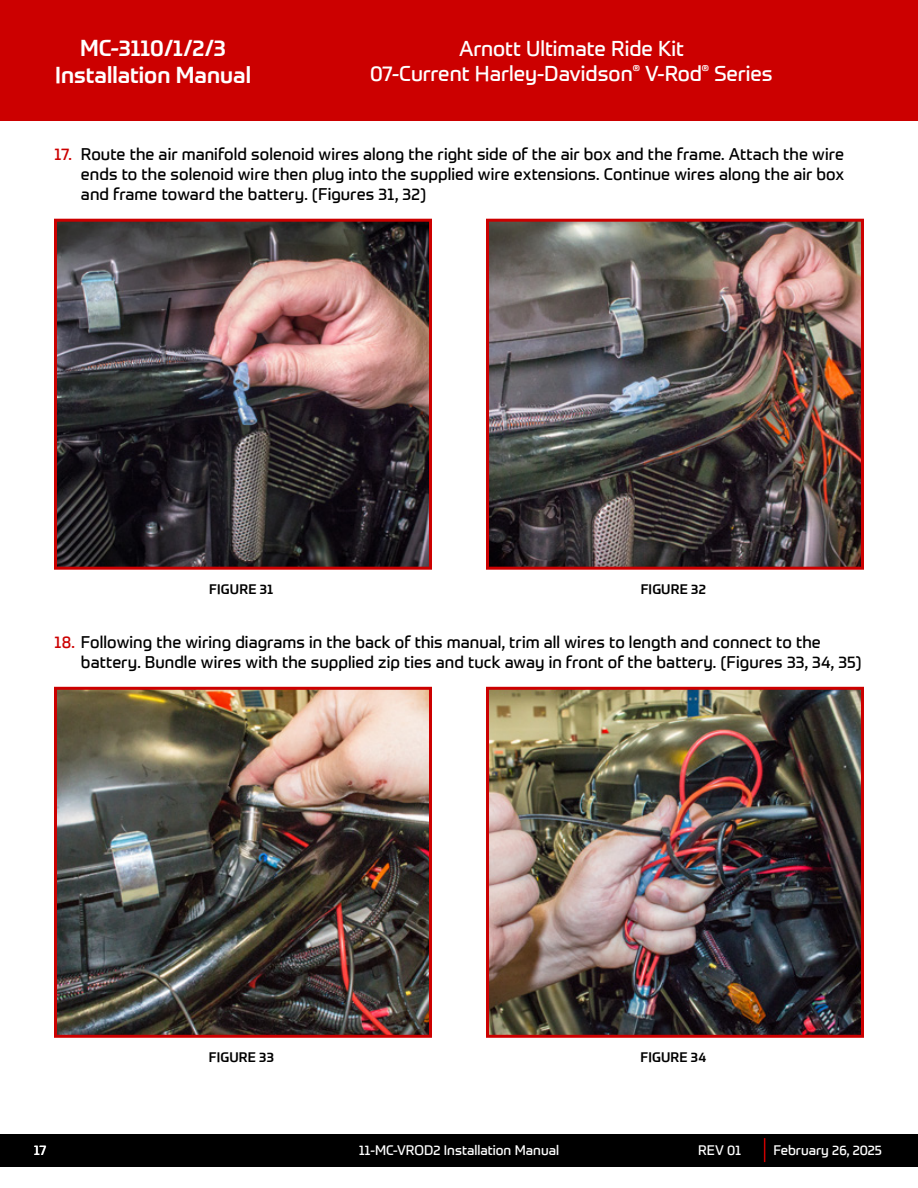
<style>
.page{position:relative;width:918px;height:1188px;background:#fff}
.page>*{position:absolute;margin:0;border:0;box-sizing:border-box;transform-origin:0 0}
.t1{font:500 22.5px/27px "Prometo";color:#fff;text-align:center}
.t2{font:21px/25.2px "Prometo";color:#fff;text-align:center}
.t3{font:16.5px/19.8px "Prometo";letter-spacing:.005em;color:#000;text-align:justify}
.t4{font:13.5px "Prometo";color:#fff}
.t5{font:500 13.5px "Prometo";letter-spacing:.01em;color:#000}
.s1{color:#c00}
</style>
<div class="page">
<div style="left:0;top:1134px;width:918px;height:32px;background:#000"></div>
<svg style="left:764px;top:1138px;width:1px;height:24px"></svg>
<img style="left:58px;top:223px;width:370px;height:343px">
<div style="left:54px;top:219px;width:378px;height:351px;border:3px solid #c00"></div>
<img style="left:490px;top:223px;width:370px;height:343px">
<div style="left:486px;top:219px;width:378px;height:351px;border:3px solid #c00"></div>
<img style="left:58px;top:691px;width:370px;height:343px">
<div style="left:54px;top:687px;width:378px;height:351px;border:3px solid #c00"></div>
<img style="left:490px;top:691px;width:370px;height:343px">
<div style="left:486px;top:687px;width:378px;height:351px;border:3px solid #c00"></div>
<div style="left:0;top:0;width:918px;height:120px;background:#c00"></div>
<h1 class="t1" style="left:55px;top:34px;width:197px">MC-3110/1/2/3<br>Installation Manual</h1>
<p class="t2" style="left:370px;top:35px;width:404px">Arnott Ultimate Ride Kit<br>07-Current Harley-Davidson<sup>®</sup> V-Rod<sup>®</sup> Series</p>
<p class="t3" style="left:81px;top:144px;width:765px;text-indent:-27px"><span class="s1">17.</span> Route the air manifold solenoid wires along the right side of the air box and the frame. Attach the wire ends to the solenoid wire then plug into the supplied wire extensions. Continue wires along the air box and frame toward the battery. (Figures 31, 32)</p>
<p class="t5" style="left:209px;top:580px;width:66px">FIGURE 31</p>
<p class="t5" style="left:641px;top:580px;width:67px">FIGURE 32</p>
<p class="t3" style="left:81px;top:632px;width:782px;text-indent:-27px"><span class="s1">18.</span> Following the wiring diagrams in the back of this manual, trim all wires to length and connect to the battery. Bundle wires with the supplied zip ties and tuck away in front of the battery. (Figures 33, 34, 35)</p>
<p class="t5" style="left:209px;top:1049px;width:67px">FIGURE 33</p>
<p class="t5" style="left:640px;top:1049px;width:67px">FIGURE 34</p>
<p class="t4" style="left:375px;top:1142px;width:170px">XX-xxxx Installation Manual</p>
<p class="t4" style="left:698px;top:1142px;width:45px">REV 01</p>
<p class="t4" style="left:774px;top:1142px;width:110px">February 26, 2025</p>
<p class="t4" style="left:34px;top:1142px;width:14px">17</p>
<p class="t4" style="left:359px;top:1142px;width:202px">11-MC VROD2 Installation Manual</p>
</div>
